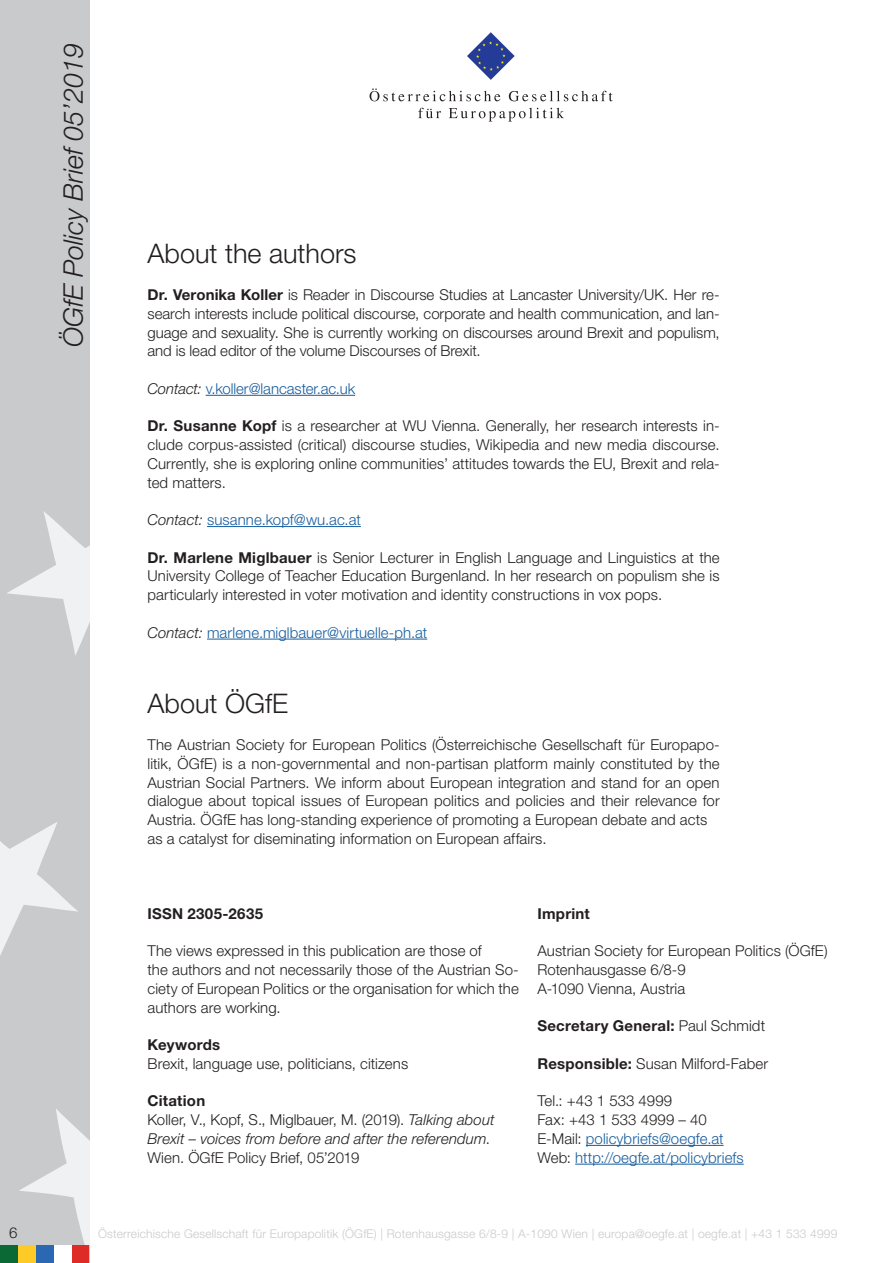
<style>
.page{position:relative;width:893px;height:1263px;background:#fff}
.page>*{position:absolute;margin:0;border:0;box-sizing:border-box;transform-origin:0 0}
.Untertitel{font:300 27px "Helvetica Neue LT Std";color:#231f20}
.t1{font:italic 300 27px "Helvetica Neue LT Std";color:#231f20}
.Standard_Paragraph{font:300 15px/18.8px "Helvetica Neue LT Std";letter-spacing:.005em;color:#231f20;text-align:justify}
.Standard_Paragraph-2{font:300 15px "Helvetica Neue LT Std";letter-spacing:.005em;color:#175d9e}
.Standard_Paragraph-3{font:700 15px "Helvetica Neue LT Std";letter-spacing:.015em;color:#231f20}
.t2{font:300 12px "Helvetica Neue LT Std";letter-spacing:.015em;color:#c9cacc}
.s1{font-weight:700}
.s2{font-style:italic;color:#231f20}
.s3{font-style:italic}
.s4{font-weight:300}
.s5{color:#231f20}
</style>
<div class="page">
<div style="left:0;top:0;width:89px;height:1263px;background:#c9cacc"></div>
<svg style="left:19px;top:1109px;width:70px;height:136px"></svg>
<svg style="left:0;top:822px;width:78px;height:134px"></svg>
<svg style="left:7px;top:511px;width:82px;height:144px"></svg>
<div style="left:18px;top:1245px;width:18px;height:18px;background:#fecb26"></div>
<div style="left:36px;top:1245px;width:18px;height:18px;background:#2b68b3"></div>
<div style="left:71px;top:1245px;width:18px;height:18px;background:#de2b26"></div>
<div style="left:0;top:1245px;width:18px;height:18px;background:#0b6936"></div>
<div style="left:54px;top:1245px;width:17px;height:18px;background:#fff"></div>
<svg style="left:467px;top:32px;width:48px;height:48px"></svg>
<svg style="left:370px;top:88px;width:130px;height:13px"></svg>
<svg style="left:509px;top:91px;width:104px;height:10px"></svg>
<svg style="left:418px;top:108px;width:23px;height:10px"></svg>
<svg style="left:449px;top:108px;width:115px;height:14px"></svg>
<hr style="left:586px;top:1145px;width:138px;height:1px;background:#175d9e">
<hr style="left:575px;top:1164px;width:169px;height:1px;background:#175d9e">
<hr style="left:206px;top:395px;width:149px;height:1px;background:#175d9e">
<hr style="left:207px;top:526px;width:154px;height:1px;background:#175d9e">
<hr style="left:207px;top:639px;width:220px;height:1px;background:#175d9e">
<h1 class="t1" style="left:57px;top:347px;width:305px;rotate:-90deg">ÖGfE Policy Brief 05’2019</h1>
<p class="Untertitel" style="left:148px;top:236px;width:211px">About the authors</p>
<p class="Standard_Paragraph" style="left:148px;top:285px;width:574px"><span class="s1">Dr. Veronika Koller</span> is Reader in Discourse Studies at Lancaster University/UK. Her re&shy;search interests include political discourse, corporate and health communication, and lan&shy;guage and sexuality. She is currently working on discourses around Brexit and populism, and is lead editor of the volume Discourses of Brexit.</p>
<p class="Standard_Paragraph-2" style="left:148px;top:379px;width:209px"><span class="s2">Contact:</span> v.koller@lancaster.ac.uk</p>
<p class="Standard_Paragraph" style="left:148px;top:416px;width:574px"><span class="s1">Dr. Susanne Kopf</span> is a researcher at WU Vienna. Generally, her research interests in&shy;clude corpus-assisted (critical) discourse studies, Wikipedia and new media discourse.<br>Currently, she is exploring online communities’ attitudes towards the EU, Brexit and rela&shy;ted matters.</p>
<p class="Standard_Paragraph-2" style="left:148px;top:510px;width:215px"><span class="s2">Contact:</span> susanne.kopf@wu.ac.at</p>
<p class="Standard_Paragraph" style="left:148px;top:547px;width:574px"><span class="s1">Dr. Marlene Miglbauer</span> is Senior Lecturer in English Language and Linguistics at the University College of Teacher Education Burgenland. In her research on populism she is particularly interested in voter motivation and identity constructions in vox pops.</p>
<p class="Standard_Paragraph-2" style="left:148px;top:623px;width:281px"><span class="s2">Contact:</span> marlene.miglbauer@virtuelle-ph.at</p>
<p class="Untertitel" style="left:148px;top:686px;width:142px">About ÖGfE</p>
<p class="Standard_Paragraph" style="left:148px;top:735px;width:574px">The Austrian Society for European Politics (Österreichische Gesellschaft für Europapo&shy;litik, ÖGfE) is a non-governmental and non-partisan platform mainly constituted by the Austrian Social Partners. We inform about European integration and stand for an open dialogue about topical issues of European politics and policies and their relevance for Austria. ÖGfE has long-standing experience of promoting a European debate and acts</p>
<p class="Standard_Paragraph" style="left:148px;top:829px;width:400px">as a catalyst for diseminating information on European affairs.</p>
<p class="Standard_Paragraph-3" style="left:148px;top:904px;width:117px">ISSN 2305-2635</p>
<p class="Standard_Paragraph" style="left:148px;top:941px;width:336px">The views expressed in this publication are those of</p>
<p class="Standard_Paragraph" style="left:148px;top:960px;width:373px">the authors and not necessarily those of the Austrian So&shy;ciety of European Politics or the organisation for which the authors are working.</p>
<p class="Standard_Paragraph-3" style="left:148px;top:1035px;width:74px">Keywords</p>
<p class="Standard_Paragraph" style="left:148px;top:1054px;width:262px">Brexit, language use, politicians, citizens</p>
<p class="Standard_Paragraph-3" style="left:148px;top:1092px;width:59px">Citation</p>
<p class="Standard_Paragraph" style="left:148px;top:1110px;width:349px;text-align:left">Koller, V., Kopf, S., Miglbauer, M. (2019). <span class="s3">Talking about<br>Brexit – voices from before and after the referendum</span>.<br>Wien. ÖGfE Policy Brief, 05’2019</p>
<p class="Standard_Paragraph-3" style="left:537px;top:904px;width:54px">Imprint</p>
<p class="Standard_Paragraph" style="left:537px;top:941px;width:292px">Austrian Society for European Politics (ÖGfE)</p>
<p class="Standard_Paragraph" style="left:537px;top:960px;width:150px">Rotenhausgasse 6/8-9</p>
<p class="Standard_Paragraph" style="left:537px;top:979px;width:149px">A-1090 Vienna, Austria</p>
<p class="Standard_Paragraph-3" style="left:537px;top:1017px;width:229px">Secretary General: <span class="s4">Paul Schmidt</span></p>
<p class="Standard_Paragraph" style="left:537px;top:1054px;width:232px"><span class="s1">Responsible:</span> Susan Milford-Faber</p>
<p class="Standard_Paragraph" style="left:537px;top:1091px;width:136px">Tel.: +43 1 533 4999</p>
<p class="Standard_Paragraph" style="left:537px;top:1110px;width:171px">Fax: +43 1 533 4999 – 40</p>
<p class="Standard_Paragraph-2" style="left:537px;top:1129px;width:188px"><span class="s5">E-Mail:</span> policybriefs@oegfe.at</p>
<p class="Standard_Paragraph-2" style="left:537px;top:1148px;width:208px"><span class="s5">Web:</span> http://oegfe.at/policybriefs</p>
<p class="Standard_Paragraph" style="left:9px;top:1222px;width:10px">6</p>
<p class="t2" style="left:98px;top:1226px;width:741px">Österreichische Gesellschaft für Europapolitik (ÖGfE) | Rotenhausgasse 6/8-9 | A-1090 Wien | europa@oegfe.at | oegfe.at | +43 1 533 4999</p>
</div>
